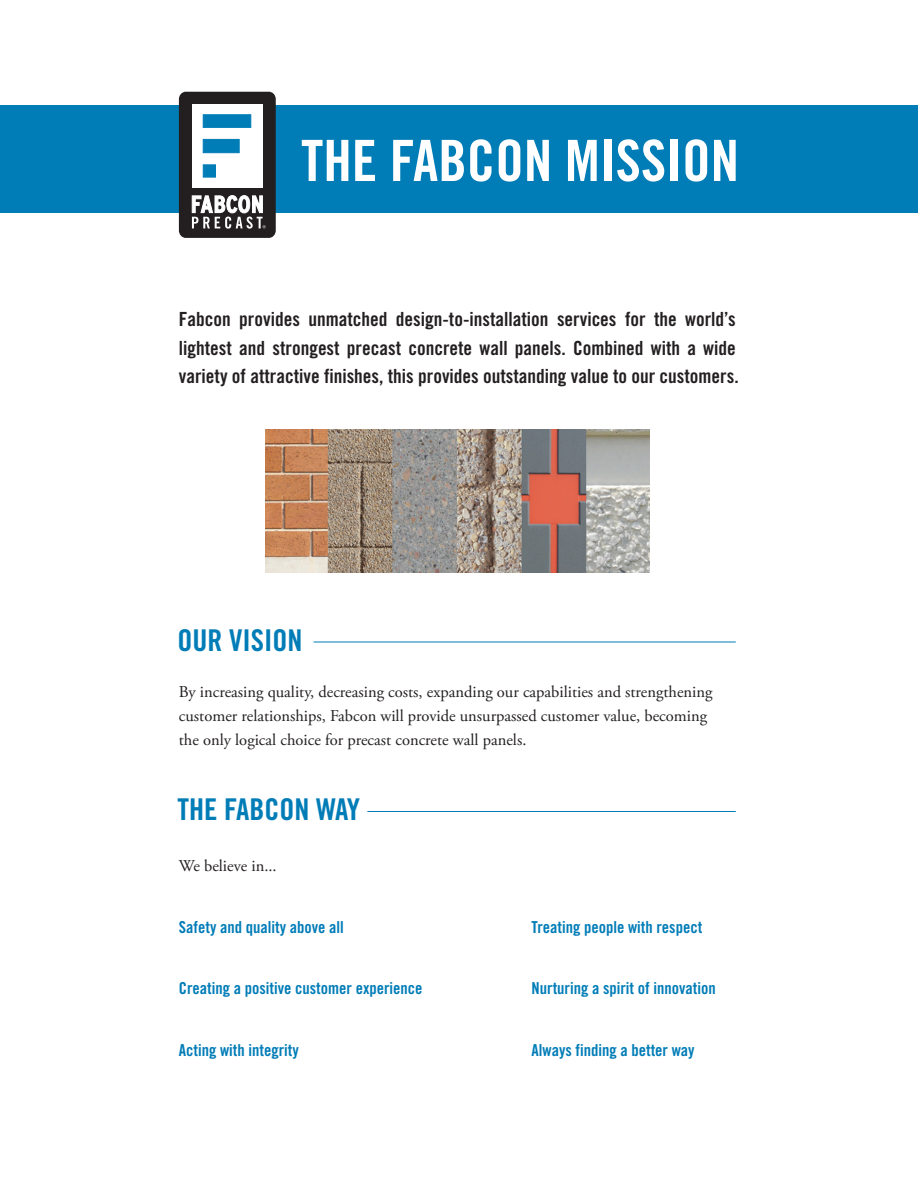
<style>
.page{position:relative;width:918px;height:1188px;background:#fff}
.page>*{position:absolute;margin:0;border:0;box-sizing:border-box;transform-origin:0 0}
.t1{font:57px "Trade Gothic Bold Cond Twenty";color:#fff}
.t2{font:30px "Trade Gothic Bold Cond Twenty";color:#007cb7}
.t3{font:19.5px/28.5px "Trade Gothic Bold Cond Twenty";color:#231f20}
.t4{font:16.5px/24px "Adobe Garamond Pro";color:#231f20}
.t5{font:16.5px "Trade Gothic Bold Cond Twenty";color:#007cb7}
</style>
<div class="page">
<img style="left:265px;top:429px;width:384px;height:144px">
<div style="left:0;top:105px;width:918px;height:108px;background:#007cb7"></div>
<div style="left:179px;top:92px;width:97px;height:146px;background:#231f20;border-radius:7px"></div>
<div style="left:192px;top:105px;width:71px;height:83px;background:#fff"></div>
<div style="left:203px;top:139px;width:36px;height:14px;background:#007cb7;border:1px solid #007cb7"></div>
<div style="left:203px;top:115px;width:48px;height:13px;background:#007cb7;border:1px solid #007cb7"></div>
<div style="left:203px;top:165px;width:13px;height:12px;background:#007cb7;border:1px solid #007cb7"></div>
<svg style="left:192px;top:195px;width:74px;height:34px"></svg>
<hr style="left:314px;top:642px;width:422px;height:1px;background:#007cb7">
<hr style="left:367px;top:811px;width:369px;height:1px;background:#007cb7">
<h1 class="t1" style="left:301px;top:126px;width:439px">THE FABCON MISSION</h1>
<p class="t3" style="left:179px;top:305px;width:561px">Fabcon provides unmatched design-to-installation services for the world’s lightest and strongest precast concrete wall panels. Combined with a wide variety of attractive finishes, this provides outstanding value to our customers.</p>
<h2 class="t2" style="left:177px;top:622px;width:126px">OUR VISION</h2>
<p class="t4" style="left:179px;top:681px;width:535px">By increasing quality, decreasing costs, expanding our capabilities and strengthening customer relationships, Fabcon will provide unsurpassed customer value, becoming the only logical choice for precast concrete wall panels.</p>
<h2 class="t2" style="left:177px;top:791px;width:184px">THE FABCON WAY</h2>
<p class="t4" style="left:179px;top:855px;width:99px">We believe in...</p>
<p class="t5" style="left:179px;top:917px;width:166px">Safety and quality above all</p>
<p class="t5" style="left:532px;top:917px;width:172px">Treating people with respect</p>
<p class="t5" style="left:179px;top:979px;width:245px">Creating a positive customer experience</p>
<p class="t5" style="left:532px;top:979px;width:186px">Nurturing a spirit of innovation</p>
<p class="t5" style="left:179px;top:1040px;width:122px">Acting with integrity</p>
<p class="t5" style="left:532px;top:1040px;width:165px">Always finding a better way</p>
</div>
